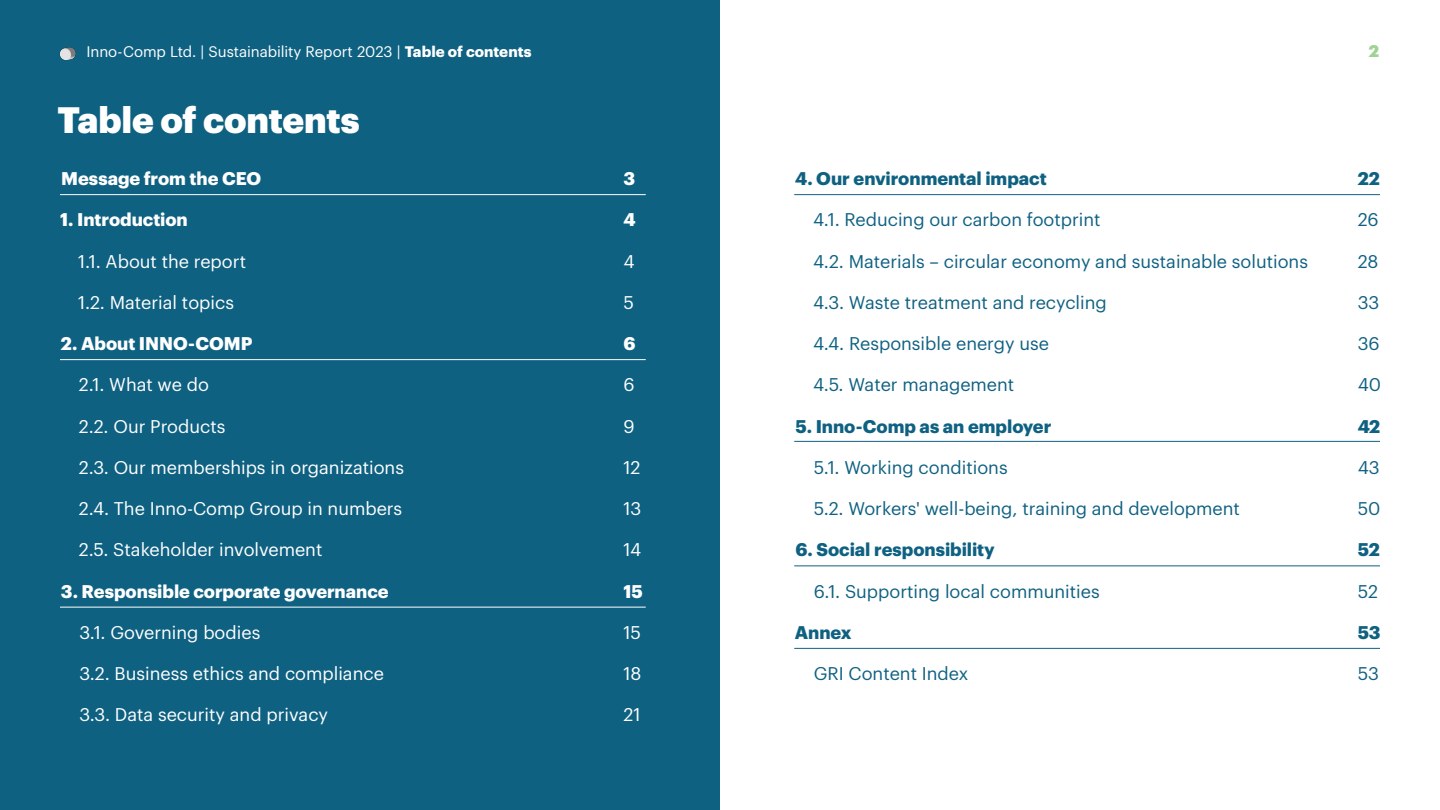
<style>
.page{position:relative;width:1440px;height:810px;background:#fff}
.page>*{position:absolute;margin:0;border:0;box-sizing:border-box;transform-origin:0 0}
.t1{font:900 36px "Graphik";letter-spacing:-.01em;color:#fff}
.t2{font:18px "Graphik";color:#0f6182}
.t3{font:18px "Graphik";color:#fff}
.t4{font:700 18px "Graphik";color:#fff}
.t5{font:700 18px "Graphik";letter-spacing:-.005em;color:#0f6182}
.t6{font:900 16.5px "Graphik";color:#9ed392}
.t7{font:15px "Graphik";letter-spacing:-.005em;color:#fff}
.s1{font-weight:700}
</style>
<div class="page">
<div style="left:0;top:0;width:720px;height:810px;background:#0f6182"></div>
<img style="left:59px;top:47px;width:17px;height:14px">
<hr style="left:60px;top:194px;width:586px;height:1px;background:#fff">
<hr style="left:794px;top:194px;width:586px;height:1px;background:#0f6182">
<hr style="left:794px;top:441px;width:586px;height:1px;background:#0f6182">
<hr style="left:794px;top:566px;width:586px;height:1px;background:#0f6182">
<hr style="left:60px;top:359px;width:586px;height:1px;background:#fff">
<hr style="left:60px;top:607px;width:586px;height:1px;background:#fff">
<hr style="left:794px;top:648px;width:586px;height:1px;background:#0f6182">
<p class="t7" style="left:86px;top:41px;width:446px">Inno-Comp Ltd. | Sustainability Report 2023 | <span class="s1">Table of contents</span></p>
<h1 class="t1" style="left:58px;top:92px;width:304px">Table of contents</h1>
<p class="t4" style="left:61px;top:165px;width:202px">Message from the CEO</p>
<p class="t4" style="left:623px;top:165px;width:13px">3</p>
<p class="t4" style="left:60px;top:206px;width:129px">1. Introduction</p>
<p class="t4" style="left:623px;top:206px;width:14px">4</p>
<p class="t3" style="left:78px;top:248px;width:169px">1.1. About the report</p>
<p class="t3" style="left:623px;top:248px;width:13px">4</p>
<p class="t3" style="left:78px;top:289px;width:157px">1.2. Material topics</p>
<p class="t3" style="left:623px;top:289px;width:12px">5</p>
<p class="t4" style="left:61px;top:330px;width:193px">2. About INNO-COMP</p>
<p class="t4" style="left:623px;top:330px;width:14px">6</p>
<p class="t3" style="left:79px;top:371px;width:131px">2.1. What we do</p>
<p class="t3" style="left:623px;top:371px;width:13px">6</p>
<p class="t3" style="left:79px;top:413px;width:148px">2.2. Our Products</p>
<p class="t3" style="left:623px;top:413px;width:13px">9</p>
<p class="t3" style="left:79px;top:454px;width:327px">2.3. Our memberships in organizations</p>
<p class="t3" style="left:623px;top:454px;width:19px">12</p>
<p class="t3" style="left:79px;top:495px;width:325px">2.4. The Inno-Comp Group in numbers</p>
<p class="t3" style="left:623px;top:495px;width:20px">13</p>
<p class="t3" style="left:79px;top:536px;width:245px">2.5. Stakeholder involvement</p>
<p class="t3" style="left:623px;top:536px;width:19px">14</p>
<p class="t4" style="left:61px;top:577px;width:329px">3. Responsible corporate governance</p>
<p class="t4" style="left:623px;top:577px;width:21px">15</p>
<p class="t3" style="left:79px;top:619px;width:182px">3.1. Governing bodies</p>
<p class="t3" style="left:623px;top:619px;width:19px">15</p>
<p class="t3" style="left:79px;top:660px;width:306px">3.2. Business ethics and compliance</p>
<p class="t3" style="left:623px;top:660px;width:20px">18</p>
<p class="t3" style="left:79px;top:701px;width:250px">3.3. Data security and privacy</p>
<p class="t3" style="left:623px;top:701px;width:19px">21</p>
<p class="t6" style="left:1369px;top:38px;width:12px">2</p>
<p class="t5" style="left:795px;top:165px;width:253px">4. Our environmental impact</p>
<p class="t5" style="left:1358px;top:165px;width:24px">22</p>
<p class="t2" style="left:813px;top:206px;width:289px">4.1. Reducing our carbon footprint</p>
<p class="t2" style="left:1358px;top:206px;width:22px">26</p>
<p class="t2" style="left:813px;top:248px;width:497px">4.2. Materials – circular economy and sustainable solutions</p>
<p class="t2" style="left:1358px;top:248px;width:22px">28</p>
<p class="t2" style="left:813px;top:289px;width:295px">4.3. Waste treatment and recycling</p>
<p class="t2" style="left:1358px;top:289px;width:23px">33</p>
<p class="t2" style="left:813px;top:330px;width:237px">4.4. Responsible energy use</p>
<p class="t2" style="left:1358px;top:330px;width:24px">36</p>
<p class="t2" style="left:813px;top:371px;width:203px">4.5. Water management</p>
<p class="t2" style="left:1358px;top:371px;width:25px">40</p>
<p class="t5" style="left:795px;top:412px;width:258px">5. Inno-Comp as an employer</p>
<p class="t5" style="left:1358px;top:412px;width:24px">42</p>
<p class="t2" style="left:814px;top:454px;width:195px">5.1. Working conditions</p>
<p class="t2" style="left:1358px;top:454px;width:23px">43</p>
<p class="t2" style="left:814px;top:495px;width:428px">5.2. Workers' well-being, training and development</p>
<p class="t2" style="left:1358px;top:495px;width:24px">50</p>
<p class="t5" style="left:795px;top:536px;width:201px">6. Social responsibility</p>
<p class="t5" style="left:1358px;top:536px;width:24px">52</p>
<p class="t2" style="left:814px;top:578px;width:287px">6.1. Supporting local communities</p>
<p class="t2" style="left:1358px;top:578px;width:22px">52</p>
<p class="t5" style="left:795px;top:619px;width:58px">Annex</p>
<p class="t5" style="left:1358px;top:619px;width:24px">53</p>
<p class="t2" style="left:814px;top:660px;width:156px">GRI Content Index</p>
<p class="t2" style="left:1358px;top:660px;width:23px">53</p>
</div>
